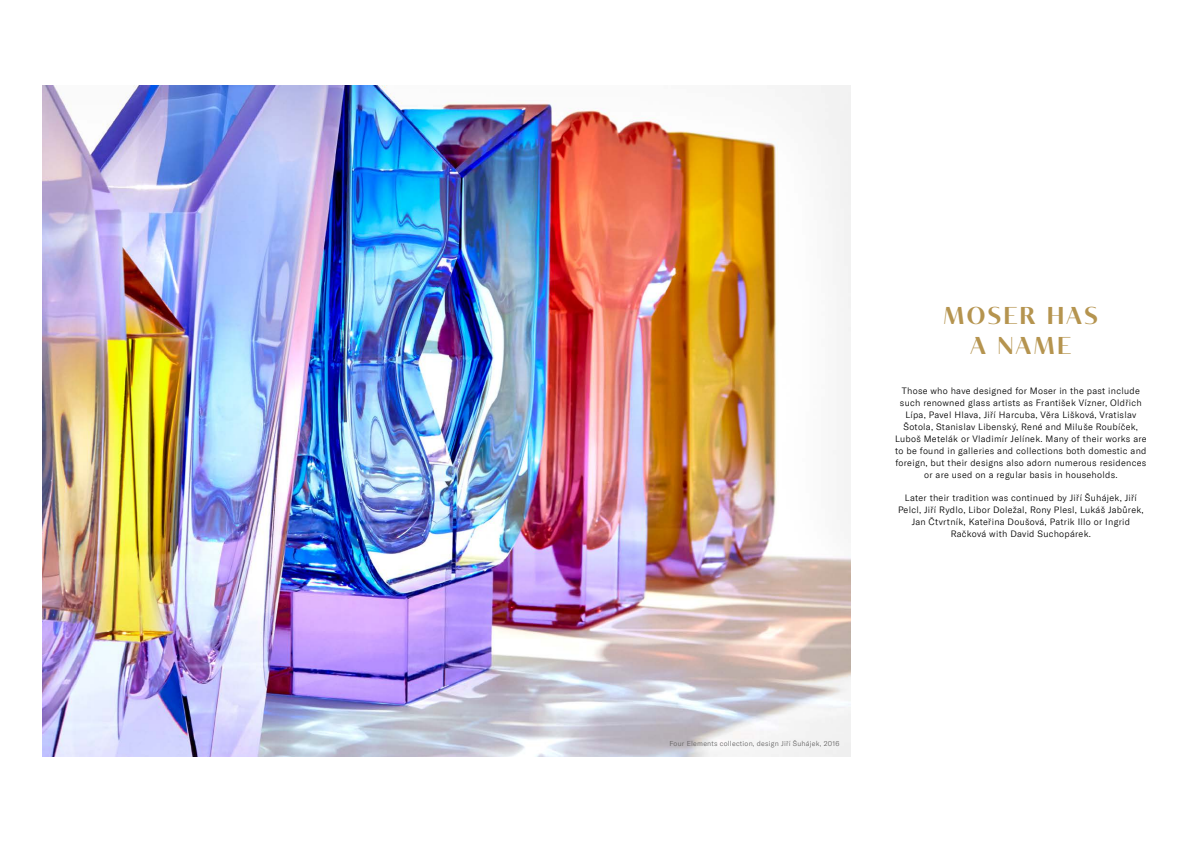
<style>
.page{position:relative;width:1191px;height:842px;background:#fff}
.page>*{position:absolute;margin:0;border:0;box-sizing:border-box;transform-origin:0 0}
.t1{font:600 24px/30px "Tabac Glam G2";letter-spacing:.1em;color:#b5944f;text-align:center}
.t2{font:300 9px/12px "GT America";letter-spacing:.03em;color:#000;text-align:center}
.t3{font:300 7px "GT America";letter-spacing:.03em;color:#646363}
</style>
<div class="page">
<img style="left:43px;top:85px;width:807px;height:672px">
<h1 class="t1" style="left:943px;top:300px;width:156px">MOSER HAS<br>A NAME</h1>
<p class="t2" style="left:895px;top:385px;width:253px">Those who have designed for Moser in the past include such renowned glass artists as František Vízner, Oldřich Lípa, Pavel Hlava, Jiří Harcuba, Věra Lišková, Vratislav Šotola, Stanislav Libenský, René and Miluše Roubíček, Luboš Metelák or Vladimír Jelínek. Many of their works are to be found in galleries and collections both domestic and foreign, but their designs also adorn numerous residences or are used on a regular basis in households.</p>
<p class="t2" style="left:898px;top:492px;width:247px">Later their tradition was continued by Jiří Šuhájek, Jiří Pelcl, Jiří Rydlo, Libor Doležal, Rony Plesl, Lukáš Jabůrek, Jan Čtvrtník, Kateřina Doušová, Patrik Illo or Ingrid Račková with David Suchopárek.</p>
<p class="t3" style="left:669px;top:739px;width:171px">Four Elements collection, design Jiří Šuhájek, 2016</p>
</div>
